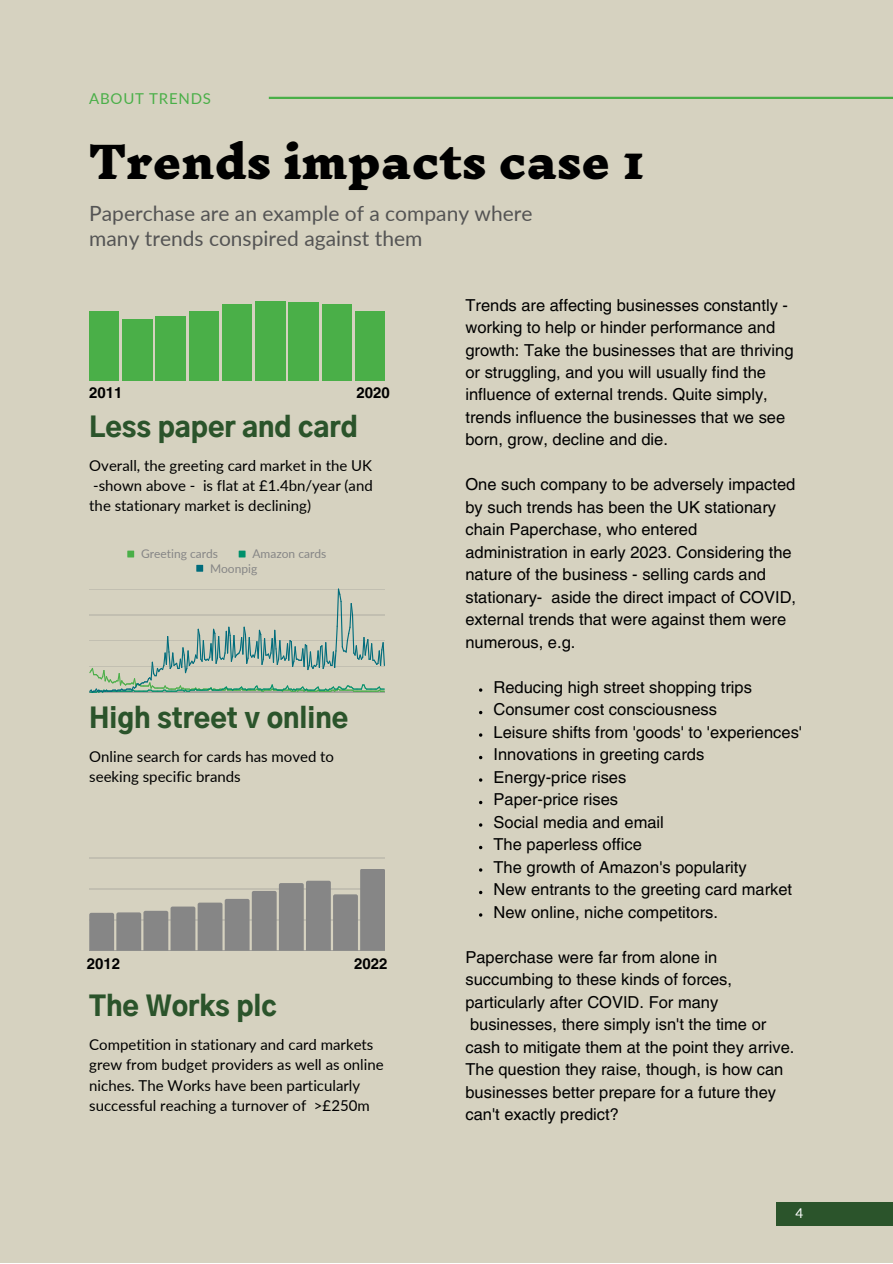
<style>
.page{position:relative;width:893px;height:1264px;background:#fff}
.page>*{position:absolute;margin:0;border:0;box-sizing:border-box;transform-origin:0 0}
.t1{font:900 43.5px "Inknut Antiqua";color:#000}
.t2{font:900 27px "Gothic A1";color:#2b542b}
.t3{font:21px/24.8px "Lato";color:#545454}
.t4{font:16.5px/22.5px "Helvetica LT Pro";color:#000}
.t5{font:15px/20.2px "Lato";color:#000}
.t6{font:700 15px "Helvetica LT Pro";color:#000}
.t7{font:15px "Lato";letter-spacing:.05em;color:#4aaf48}
.t8{font:13.5px "Lato";color:#fff}
.t9{font:12px "Lato";color:#868686}
</style>
<div class="page">
<div style="left:0;top:0;width:892px;height:1262px;background:#d6d2c0"></div>
<hr style="left:269px;top:97px;width:623px;height:2px;background:#4aaf48">
<div style="left:775px;top:1201px;width:117px;height:24px;background:#2b542b"></div>
<hr style="left:89px;top:857px;width:296px;height:1px;background:#868686">
<hr style="left:89px;top:888px;width:296px;height:1px;background:#868686">
<hr style="left:89px;top:919px;width:296px;height:1px;background:#868686">
<hr style="left:89px;top:950px;width:296px;height:1px;background:#868686">
<svg style="left:89px;top:880px;width:269px;height:70px"></svg>
<svg style="left:360px;top:869px;width:25px;height:1px"></svg>
<div style="left:89px;top:312px;width:30px;height:68px;background:#4aaf48"></div>
<div style="left:122px;top:319px;width:30px;height:61px;background:#4aaf48"></div>
<div style="left:156px;top:316px;width:29px;height:64px;background:#4aaf48"></div>
<div style="left:189px;top:311px;width:30px;height:69px;background:#4aaf48"></div>
<div style="left:222px;top:304px;width:30px;height:76px;background:#4aaf48"></div>
<div style="left:255px;top:301px;width:30px;height:79px;background:#4aaf48"></div>
<div style="left:289px;top:302px;width:29px;height:78px;background:#4aaf48"></div>
<div style="left:322px;top:305px;width:30px;height:75px;background:#4aaf48"></div>
<div style="left:355px;top:311px;width:30px;height:69px;background:#4aaf48"></div>
<div style="left:127px;top:550px;width:7px;height:7px;background:#4aaf48"></div>
<div style="left:239px;top:550px;width:6px;height:7px;background:#00906b"></div>
<div style="left:196px;top:565px;width:7px;height:6px;background:#006c7c"></div>
<hr style="left:89px;top:692px;width:296px;height:1px;background:#868686">
<svg style="left:89px;top:588px;width:296px;height:104px"></svg>
<p class="t7" style="left:89px;top:89px;width:123px">ABOUT TRENDS</p>
<p class="t1" style="left:89px;top:138px;width:557px">Trends impacts case 1</p>
<p class="t3" style="left:89px;top:200px;width:445px">Paperchase are an example of a company where many trends conspired against them</p>
<p class="t6" style="left:89px;top:388px;width:35px">2011</p>
<p class="t6" style="left:356px;top:388px;width:35px">2020</p>
<p class="t2" style="left:89px;top:415px;width:270px">Less paper and card</p>
<p class="t5" style="left:89px;top:455px;width:285px;text-align:justify">Overall, the greeting card market in the UK -shown above - is flat at £1.4bn/year (and the stationary market is declining)</p>
<p class="t9" style="left:141px;top:546px;width:78px">Greeting cards</p>
<p class="t9" style="left:252px;top:546px;width:75px">Amazon cards</p>
<p class="t9" style="left:210px;top:560px;width:49px">Moonpig</p>
<p class="t2" style="left:89px;top:706px;width:260px">High street v online</p>
<p class="t5" style="left:89px;top:745px;width:246px">Online search for cards has moved to seeking specific brands</p>
<p class="t6" style="left:87px;top:958px;width:35px">2012</p>
<p class="t6" style="left:354px;top:958px;width:35px">2022</p>
<p class="t2" style="left:89px;top:994px;width:189px">The Works plc</p>
<p class="t5" style="left:89px;top:1034px;width:296px">Competition in stationary and card markets grew from budget providers as well as online niches. The Works have been particularly successful reaching a turnover of &gt;£250m</p>
<p class="t4" style="left:465px;top:295px;width:329px">Trends are affecting businesses constantly - working to help or hinder performance and growth: Take the businesses that are thriving or struggling, and you will usually find the influence of external trends. Quite simply, trends influence the businesses that we see born, grow, decline and die.</p>
<p class="t4" style="left:465px;top:475px;width:332px">One such company to be adversely impacted by such trends has been the UK stationary chain Paperchase, who entered administration in early 2023. Considering the nature of the business - selling cards and stationary- aside the direct impact of COVID, external trends that were against them were numerous, e.g.</p>
<p class="t4" style="left:493px;top:677px;width:260px">Reducing high street shopping trips</p>
<p class="t4" style="left:493px;top:700px;width:225px">Consumer cost consciousness</p>
<p class="t4" style="left:493px;top:722px;width:310px">Leisure shifts from 'goods' to 'experiences'</p>
<p class="t4" style="left:493px;top:745px;width:212px">Innovations in greeting cards</p>
<p class="t4" style="left:493px;top:767px;width:134px">Energy-price rises</p>
<p class="t4" style="left:493px;top:789px;width:126px">Paper-price rises</p>
<p class="t4" style="left:493px;top:812px;width:172px">Social media and email</p>
<p class="t4" style="left:493px;top:834px;width:150px">The paperless office</p>
<p class="t4" style="left:493px;top:857px;width:255px">The growth of Amazon's popularity</p>
<p class="t4" style="left:493px;top:879px;width:300px">New entrants to the greeting card market</p>
<p class="t4" style="left:493px;top:902px;width:226px">New online, niche competitors.</p>
<p class="t4" style="left:465px;top:947px;width:330px">Paperchase were far from alone in succumbing to these kinds of forces, particularly after COVID. For many businesses, there simply isn't the time or cash to mitigate them at the point they arrive.<br>The question they raise, though, is how can businesses better prepare for a future they can't exactly predict?</p>
<p class="t8" style="left:795px;top:1204px;width:9px">4</p>
</div>
